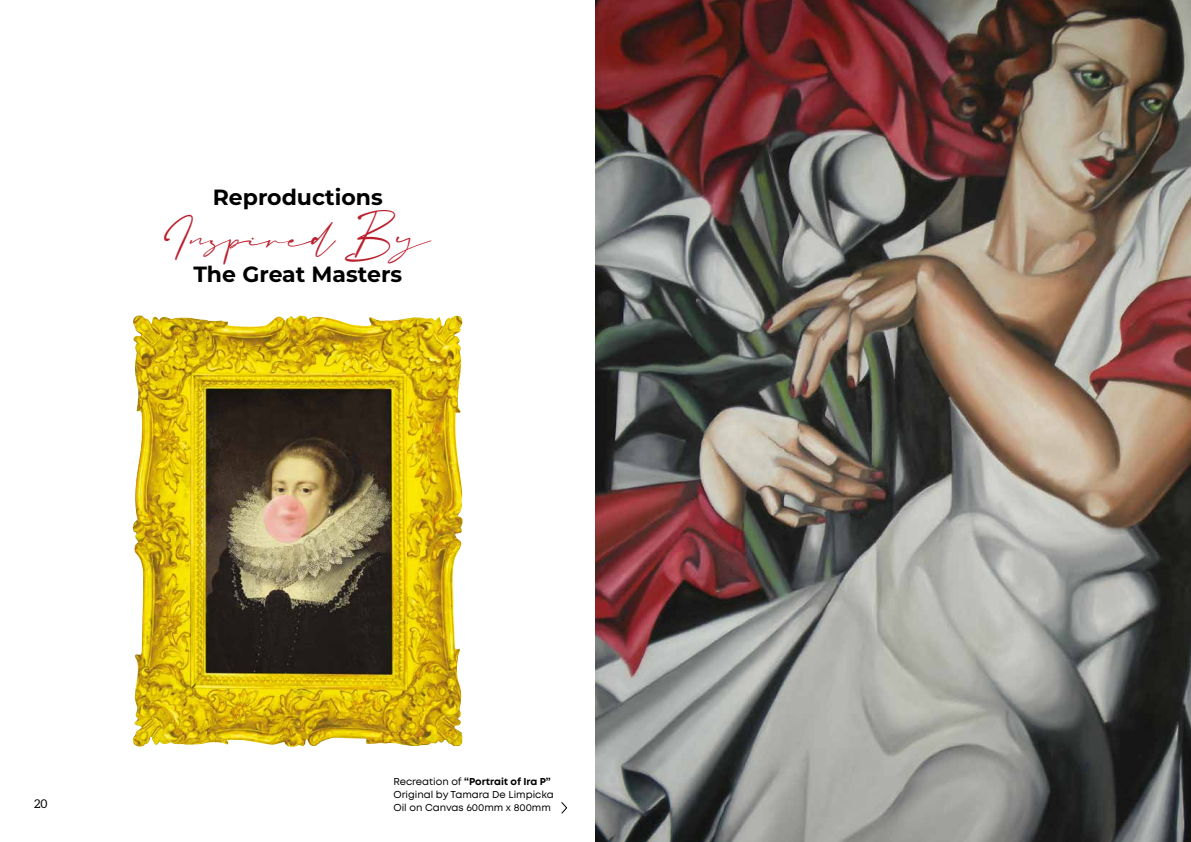
<style>
.page{position:relative;width:1191px;height:842px;background:#fff}
.page>*{position:absolute;margin:0;border:0;box-sizing:border-box;transform-origin:0 0}
.t1{font:48px "Amanda";color:#ba1f2e}
.t2{font:700 22px "Montserrat";color:#000}
.t3{font:12px "Aleo";color:#000}
.t4{font:10px/13px "Mont";color:#000}
.s1{font-weight:700}
</style>
<div class="page">
<img style="left:595px;top:0;width:596px;height:842px">
<svg style="left:561px;top:802px;width:6px;height:12px"></svg>
<img style="left:133px;top:315px;width:330px;height:432px">
<img style="left:132px;top:319px;width:28px;height:428px">
<h2 class="t2" style="left:213px;top:181px;width:171px">Reproductions</h2>
<h1 class="t1" style="left:166px;top:207px;width:266px">Inspired By</h1>
<h2 class="t2" style="left:193px;top:259px;width:210px">The Great Masters</h2>
<p class="t3" style="left:34px;top:797px;width:15px">20</p>
<p class="t4" style="left:393px;top:775px;width:162px">Recreation of <span class="s1">“Portrait of Ira P”<br></span>Original by Tamara De Limpicka<br>Oil on Canvas 600mm x 800mm</p>
</div>
